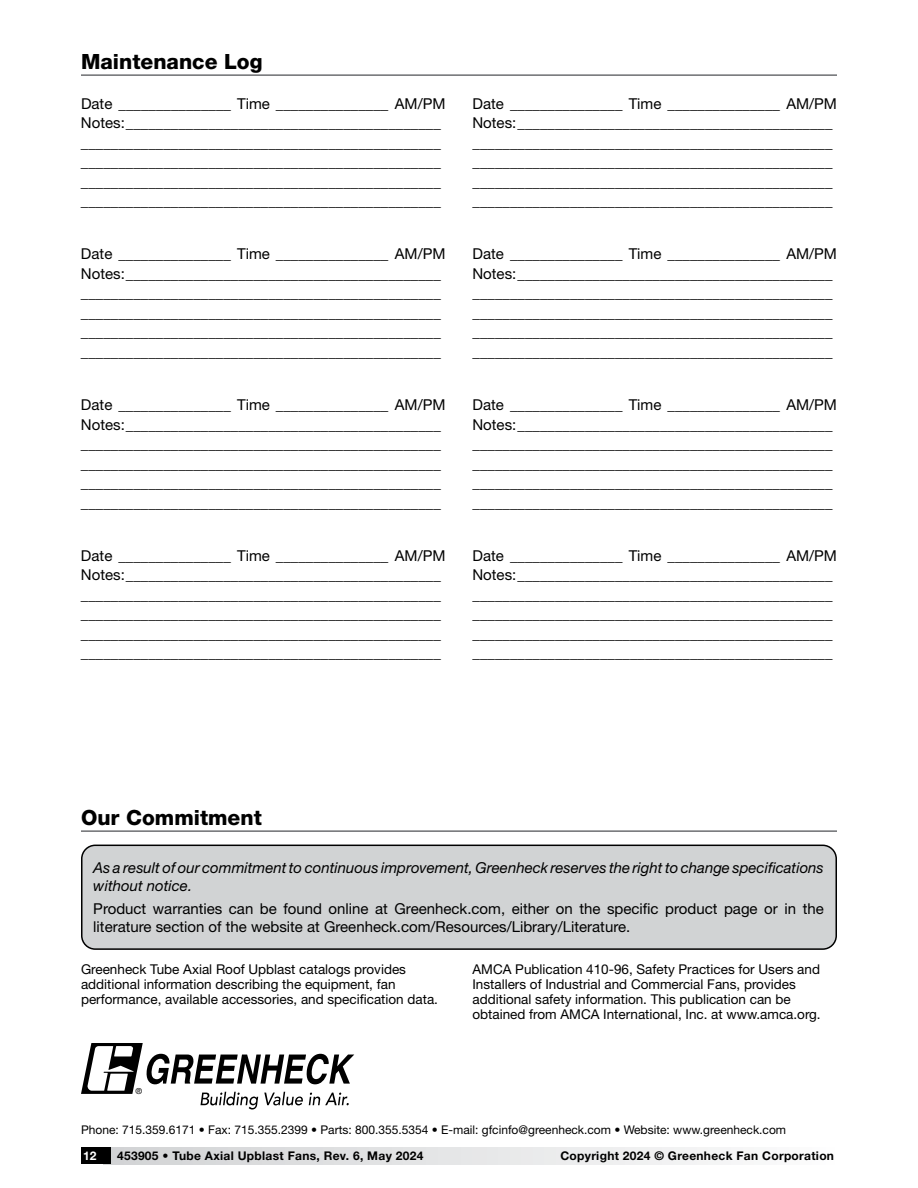
<style>
.page{position:relative;width:918px;height:1188px;background:#fff}
.page>*{position:absolute;margin:0;border:0;box-sizing:border-box;transform-origin:0 0}
.t1{font:800 21px "Helvetica Neue LT Std";color:#000}
.t2{font:15px/19.5px "Helvetica Neue LT Std";color:#000}
.t3{font:italic 15px/18px "Helvetica Neue LT Std";color:#000}
.t4{font:13.5px/15px "Helvetica Neue LT Std";color:#000}
.t5{font:12px "Helvetica Neue LT Std";color:#000}
.t6{font:700 12px "Helvetica Neue LT Std";letter-spacing:.025em;color:#000}
.t7{font:700 12px "Helvetica Neue LT Std";color:#fff}
.t8{font:8.25px "Helvetica";color:#000}
</style>
<div class="page">
<div style="left:104px;top:1148px;width:733px;height:16px;background:linear-gradient(to right,#d1d2d4,#fcfcfc)"></div>
<div style="left:81px;top:1148px;width:30px;height:16px;background:#000"></div>
<div style="left:82px;top:845px;width:754px;height:104px;background:#d1d3d4;border-radius:13px"></div>
<div style="left:81px;top:845px;width:756px;height:105px;border:2px solid #000;border-radius:13px"></div>
<svg style="left:81px;top:1043px;width:273px;height:67px"></svg>
<hr style="left:81px;top:830px;width:756px;height:2px;background:#6d6e71">
<hr style="left:81px;top:74px;width:756px;height:2px;background:#6d6e71">
<h1 class="t1" style="left:81px;top:49px;width:183px">Maintenance Log</h1>
<p class="t2" style="left:81px;top:93px;width:366px">Date _______________ Time _______________ AM/PM Notes:__________________________________________ ________________________________________________ ________________________________________________ ________________________________________________ ________________________________________________</p>
<p class="t2" style="left:81px;top:244px;width:366px">Date _______________ Time _______________ AM/PM Notes:__________________________________________ ________________________________________________ ________________________________________________ ________________________________________________ ________________________________________________</p>
<p class="t2" style="left:81px;top:395px;width:366px">Date _______________ Time _______________ AM/PM Notes:__________________________________________ ________________________________________________ ________________________________________________ ________________________________________________ ________________________________________________</p>
<p class="t2" style="left:81px;top:546px;width:366px">Date _______________ Time _______________ AM/PM Notes:__________________________________________ ________________________________________________ ________________________________________________ ________________________________________________ ________________________________________________</p>
<p class="t2" style="left:472px;top:93px;width:366px">Date _______________ Time _______________ AM/PM Notes:__________________________________________ ________________________________________________ ________________________________________________ ________________________________________________ ________________________________________________</p>
<p class="t2" style="left:472px;top:244px;width:366px">Date _______________ Time _______________ AM/PM Notes:__________________________________________ ________________________________________________ ________________________________________________ ________________________________________________ ________________________________________________</p>
<p class="t2" style="left:472px;top:395px;width:366px">Date _______________ Time _______________ AM/PM Notes:__________________________________________ ________________________________________________ ________________________________________________ ________________________________________________ ________________________________________________</p>
<p class="t2" style="left:472px;top:546px;width:366px">Date _______________ Time _______________ AM/PM Notes:__________________________________________ ________________________________________________ ________________________________________________ ________________________________________________ ________________________________________________</p>
<h1 class="t1" style="left:81px;top:805px;width:182px">Our Commitment</h1>
<p class="t3" style="left:93px;top:858px;width:732px">As a result of our commitment to continuous improvement, Greenheck reserves the right to change specifications without notice.</p>
<p class="t2" style="left:93px;top:900px;width:732px;line-height:18px">Product warranties can be found online at Greenheck.com, either on the specific product page or in the literature section of the website at Greenheck.com/Resources/Library/Literature.</p>
<p class="t4" style="left:81px;top:962px;width:359px">Greenheck Tube Axial Roof Upblast catalogs provides additional information describing the equipment, fan performance, available accessories, and specification data.</p>
<p class="t4" style="left:472px;top:962px;width:350px">AMCA Publication 410-96, Safety Practices for Users and Installers of Industrial and Commercial Fans, provides additional safety information. This publication can be obtained from AMCA International, Inc. at www.amca.org.</p>
<p class="t8" style="left:136px;top:1086px;width:8px">®</p>
<p class="t5" style="left:81px;top:1123px;width:707px">Phone: 715.359.6171 • Fax: 715.355.2399 • Parts: 800.355.5354 • E-mail: gfcinfo@greenheck.com • Website: www.greenheck.com</p>
<p class="t7" style="left:83px;top:1148px;width:15px">12</p>
<p class="t6" style="left:117px;top:1148px;width:308px">453905 • Tube Axial Upblast Fans, Rev. 6, May 2024</p>
<p class="t6" style="left:560px;top:1148px;width:275px">Copyright 2024 © Greenheck Fan Corporation</p>
</div>
